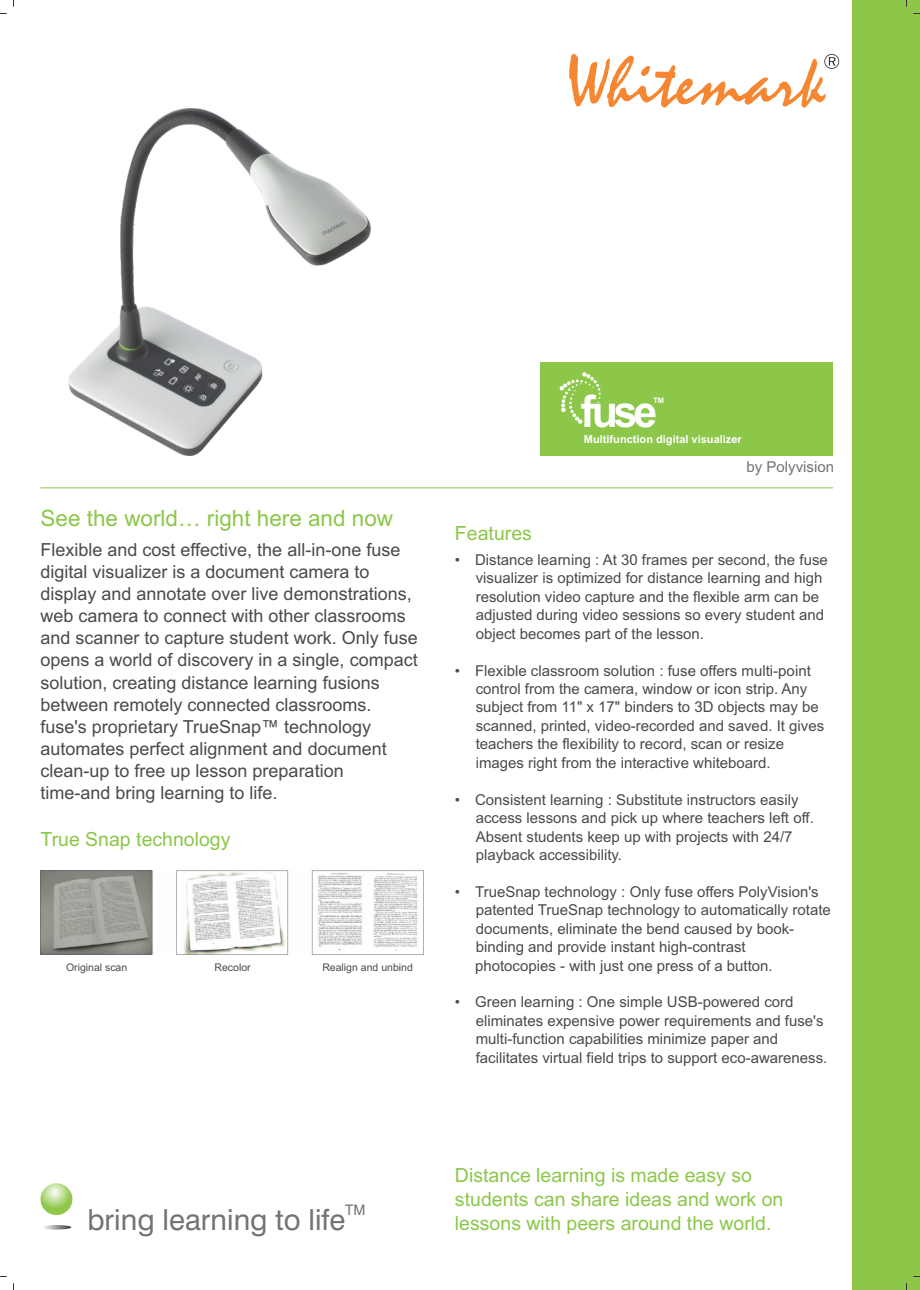
<style>
.page{position:relative;width:920px;height:1290px;background:#fff}
.page>*{position:absolute;margin:0;border:0;box-sizing:border-box;transform-origin:0 0}
.t1{font:700 44.7px "Arial";color:#fff;scale:.96 1}
.t2{font:29.1px "Swiss 721 BT";color:#737375}
.t3{font:22.5px "Arial";color:#8cc74a}
.t4{font:19.5px/24px "Arial";color:#8cc74a}
.t5{font:18px/22px "Arial";color:#4a4a4d}
.t6{font:15px/18.5px "Arial";color:#4a4a4d}
.t7{font:15px "Arial";color:#737375}
.t8{font:14.55px "Swiss 721 BT";color:#737375}
.t9{font:700 10.95px "Arial";color:#fff}
.t10{font:10.5px "Arial";color:#4a4a4d}
.t11{font:700 7.5px "Arial";color:#fff}
</style>
<div class="page">
<svg style="left:41px;top:1183px;width:31px;height:32px"></svg>
<svg style="left:42px;top:1225px;width:29px;height:4px"></svg>
<div style="left:852px;top:0;width:68px;height:1290px;background:#8cc74a"></div>
<svg style="left:569px;top:54px;width:270px;height:54px"></svg>
<img style="left:68px;top:108px;width:302px;height:348px">
<div style="left:540px;top:362px;width:293px;height:93px;background:#8cc74a"></div>
<svg style="left:559px;top:372px;width:42px;height:52px"></svg>
<hr style="left:41px;top:487px;width:792px;height:1px;background:#8cc74a">
<img style="left:41px;top:870px;width:383px;height:84px">
<h3 class="t3" style="left:41px;top:510px;width:354px">See the world… right here and now</h3>
<p class="t5" style="left:41px;top:540px;width:379px">Flexible and cost effective, the all-in-one fuse digital visualizer is a document camera to display and annotate over live demonstrations, web camera to connect with other classrooms and scanner to capture student work. Only fuse opens a world of discovery in a single, compact solution, creating distance learning fusions between remotely connected classrooms. fuse's proprietary TrueSnap™ technology automates perfect alignment and document clean-up to free up lesson preparation time-and bring learning to life.</p>
<h3 class="t4" style="left:41px;top:829px;width:192px">True Snap technology</h3>
<p class="t10" style="left:66px;top:963px;width:63px">Original scan</p>
<p class="t10" style="left:215px;top:963px;width:38px">Recolor</p>
<p class="t10" style="left:322px;top:963px;width:92px">Realign and unbind</p>
<h1 class="t1" style="left:581px;top:394px;width:81px">fuse</h1>
<p class="t11" style="left:653px;top:398px;width:12px">TM</p>
<p class="t9" style="left:584px;top:435px;width:159px">Multifunction digital visualizer</p>
<p class="t7" style="left:746px;top:461px;width:89px">by Polyvision</p>
<h3 class="t4" style="left:455px;top:523px;width:78px">Features</h3>
<p class="t6" style="left:476px;top:552px;width:354px;text-indent:-21px">• Distance learning : At 30 frames per second, the fuse visualizer is optimized for distance learning and high resolution video capture and the flexible arm can be adjusted during video sessions so every student and object becomes part of the lesson.</p>
<p class="t6" style="left:476px;top:662px;width:350px;text-indent:-21px">• Flexible classroom solution : fuse offers multi-point control from the camera, window or icon strip. Any subject from 11" x 17" binders to 3D objects may be scanned, printed, video-recorded and saved. It gives teachers the flexibility to record, scan or resize images right from the interactive whiteboard.</p>
<p class="t6" style="left:476px;top:791px;width:340px;text-indent:-21px">• Consistent learning : Substitute instructors easily access lessons and pick up where teachers left off.<br>Absent students keep up with projects with 24/7 playback accessibility.</p>
<p class="t6" style="left:475px;top:884px;width:357px;text-indent:-20px">• TrueSnap technology : Only fuse offers PolyVision's patented TrueSnap technology to automatically rotate documents, eliminate the bend caused by book&shy;binding and provide instant high-contrast<br>photocopies - with just one press of a button.</p>
<p class="t6" style="left:476px;top:994px;width:353px;text-indent:-21px">• Green learning : One simple USB-powered cord eliminates expensive power requirements and fuse's multi-function capabilities minimize paper and facilitates virtual field trips to support eco-awareness.</p>
<p class="t8" style="left:345px;top:1204px;width:22px">TM</p>
<h2 class="t2" style="left:87px;top:1207px;width:259px">bring learning to life</h2>
<h3 class="t4" style="left:455px;top:1164px;width:330px">Distance learning is made easy so students can share ideas and work on lessons with peers around the world.</h3>
</div>
